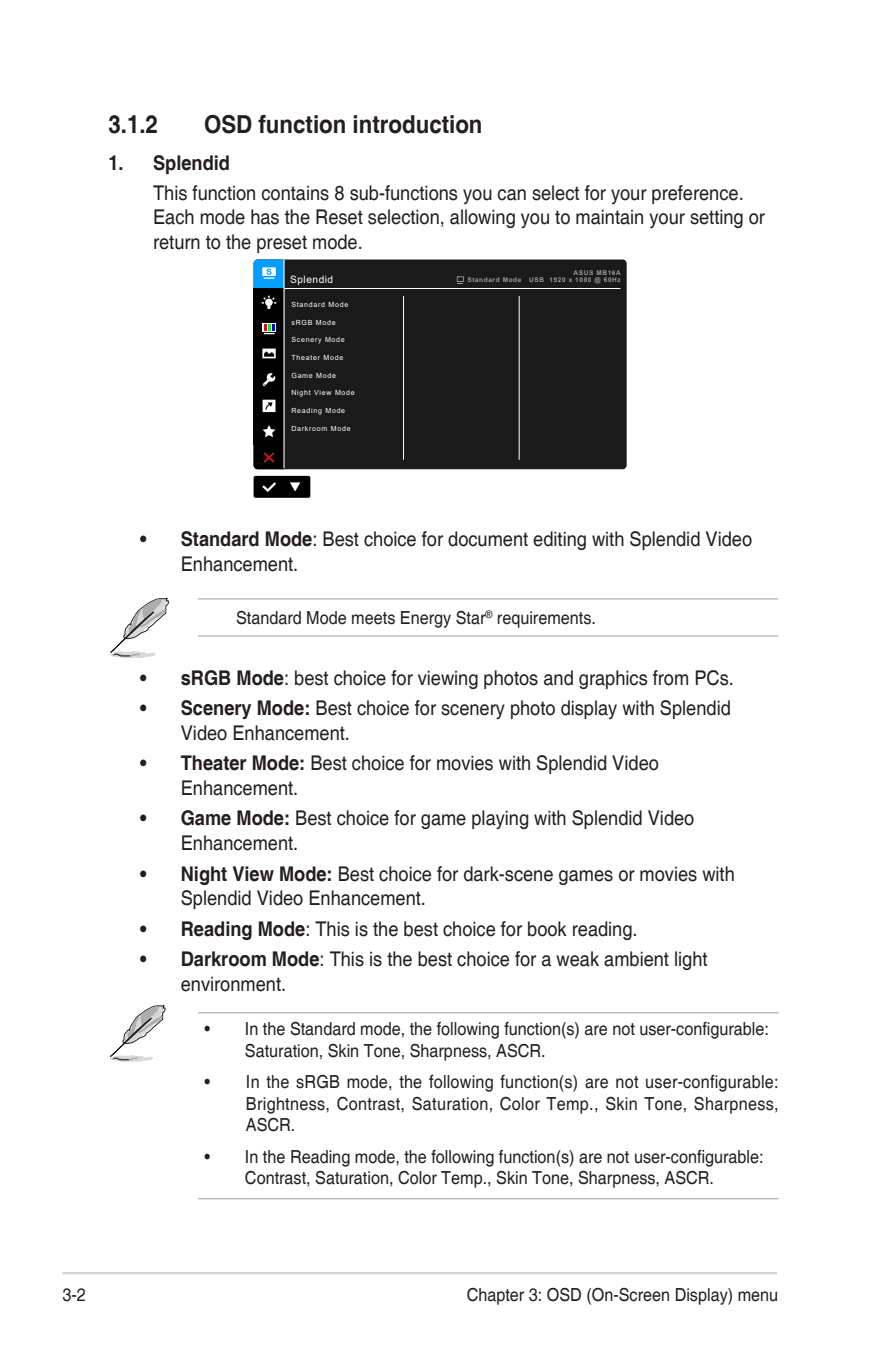
<style>
.page{position:relative;width:893px;height:1346px;background:#fff}
.page>*{position:absolute;margin:0;border:0;box-sizing:border-box;transform-origin:0 0}
.Heading_2{font:700 24.75px "Helvetica";color:#231f20;scale:.9 1}
.List{font:20.25px/24.3px "Helvetica";color:#231f20;scale:.9 1}
.t1{font:700 20.25px "Helvetica";color:#231f20;scale:.9 1}
.Message_List{font:18px/21.6px "Helvetica";color:#231f20;scale:.9 1}
.t2{font:10.12px "Arial";letter-spacing:.05em;color:#fff}
.t3{font:6.98px "Arial";letter-spacing:.1em;color:#fff}
.t4{font:700 6.52px/7.4px "Arial";letter-spacing:.09em;color:#999;text-align:right}
.s1{font-weight:700}
</style>
<div class="page">
<hr style="left:63px;top:1272px;width:714px;height:2px;background:#d1d2d4">
<hr style="left:198px;top:598px;width:580px;height:1px;background:#a8a9ad">
<hr style="left:198px;top:635px;width:580px;height:1px;background:#a8a9ad">
<div style="left:254px;top:476px;width:56px;height:22px;background:#000;border-radius:2px"></div>
<svg style="left:262px;top:482px;width:14px;height:10px"></svg>
<svg style="left:290px;top:482px;width:10px;height:9px"></svg>
<div style="left:284px;top:259px;width:343px;height:210px;background:#1a1a1a"></div>
<svg style="left:254px;top:259px;width:30px;height:210px;background:#20313c"></svg>
<hr style="left:284px;top:288px;width:336px;height:1px;background:#fff">
<hr style="left:403px;top:296px;width:1px;height:164px;background:#fff">
<hr style="left:519px;top:296px;width:1px;height:164px;background:#fff">
<svg style="left:457px;top:276px;width:7px;height:6px"></svg>
<svg style="left:458px;top:277px;width:5px;height:7px"></svg>
<hr style="left:284px;top:259px;width:1px;height:209px;background:#fff">
<svg style="left:109px;top:598px;width:60px;height:60px"></svg>
<hr style="left:198px;top:1012px;width:581px;height:1px;background:#a8a9ad">
<hr style="left:198px;top:1198px;width:581px;height:1px;background:#a8a9ad">
<svg style="left:109px;top:1005px;width:57px;height:57px"></svg>
<p class="Heading_2" style="left:108px;top:109px;width:57px">3.1.2</p>
<p class="Heading_2" style="left:204px;top:109px;width:311px">OSD function introduction</p>
<p class="t1" style="left:108px;top:150px;width:137px">1. Splendid</p>
<p class="List" style="left:153px;top:181px;width:681px">This function contains 8 sub-functions you can select for your preference.<br>Each mode has the Reset selection, allowing you to maintain your setting or return to the preset mode.</p>
<p class="t2" style="left:290px;top:272px;width:45px">Splendid</p>
<p class="t4" style="left:467px;top:269px;width:155px">ASUS MB16A<br>Standard Mode USB 1920 x 1080 @ 60Hz</p>
<p class="t3" style="left:291px;top:300px;width:58px">Standard Mode</p>
<p class="t3" style="left:291px;top:317px;width:46px">sRGB Mode</p>
<p class="t3" style="left:291px;top:335px;width:55px">Scenery Mode</p>
<p class="t3" style="left:291px;top:353px;width:53px">Theater Mode</p>
<p class="t3" style="left:291px;top:370px;width:46px">Game Mode</p>
<p class="t3" style="left:291px;top:388px;width:65px">Night View Mode</p>
<p class="t3" style="left:291px;top:406px;width:55px">Reading Mode</p>
<p class="t3" style="left:291px;top:424px;width:61px">Darkroom Mode</p>
<p class="List" style="left:181px;top:528px;width:636px;text-indent:-40px"><span class="s1">• Standard Mode</span>: Best choice for document editing with Splendid Video<br>Enhancement.</p>
<p class="Message_List" style="left:236px;top:607px;width:401px">Standard Mode meets Energy Star<sup>®</sup> requirements.</p>
<p class="List" style="left:140px;top:666px;width:661px"><span class="s1">• sRGB Mode</span>: best choice for viewing photos and graphics from PCs.</p>
<p class="List" style="left:181px;top:697px;width:613px;text-indent:-40px"><span class="s1">• Scenery Mode:</span> Best choice for scenery photo display with Splendid<br>Video Enhancement.</p>
<p class="List" style="left:181px;top:752px;width:533px;text-indent:-40px"><span class="s1">• Theater Mode:</span> Best choice for movies with Splendid Video<br>Enhancement.</p>
<p class="List" style="left:181px;top:807px;width:572px;text-indent:-40px"><span class="s1">• Game Mode:</span> Best choice for game playing with Splendid Video<br>Enhancement.</p>
<p class="List" style="left:181px;top:862px;width:617px;text-indent:-40px"><span class="s1">• Night View Mode:</span> Best choice for dark-scene games or movies with<br>Splendid Video Enhancement.</p>
<p class="List" style="left:140px;top:917px;width:554px"><span class="s1">• Reading Mode</span>: This is the best choice for book reading.</p>
<p class="List" style="left:181px;top:948px;width:587px;text-indent:-40px"><span class="s1">• Darkroom Mode</span>: This is the best choice for a weak ambient light environment.</p>
<p class="Message_List" style="left:245px;top:1019px;width:584px;text-indent:-40px">• In the Standard mode, the following function(s) are not user-configurable:<br>Saturation, Skin Tone, Sharpness, ASCR.</p>
<p class="Message_List" style="left:246px;top:1071px;width:593px;text-align:justify;text-indent:-41px">• In the sRGB mode, the following function(s) are not user-configurable:<br>Brightness, Contrast, Saturation, Color Temp., Skin Tone, Sharpness, ASCR.</p>
<p class="Message_List" style="left:204px;top:1146px;width:623px;text-align:center">• In the Reading mode, the following function(s) are not user-configurable:<br>Contrast, Saturation, Color Temp., Skin Tone, Sharpness, ASCR.</p>
<p class="Message_List" style="left:63px;top:1284px;width:28px">3-2</p>
<p class="Message_List" style="left:467px;top:1284px;width:348px">Chapter 3: OSD (On-Screen Display) menu</p>
</div>
